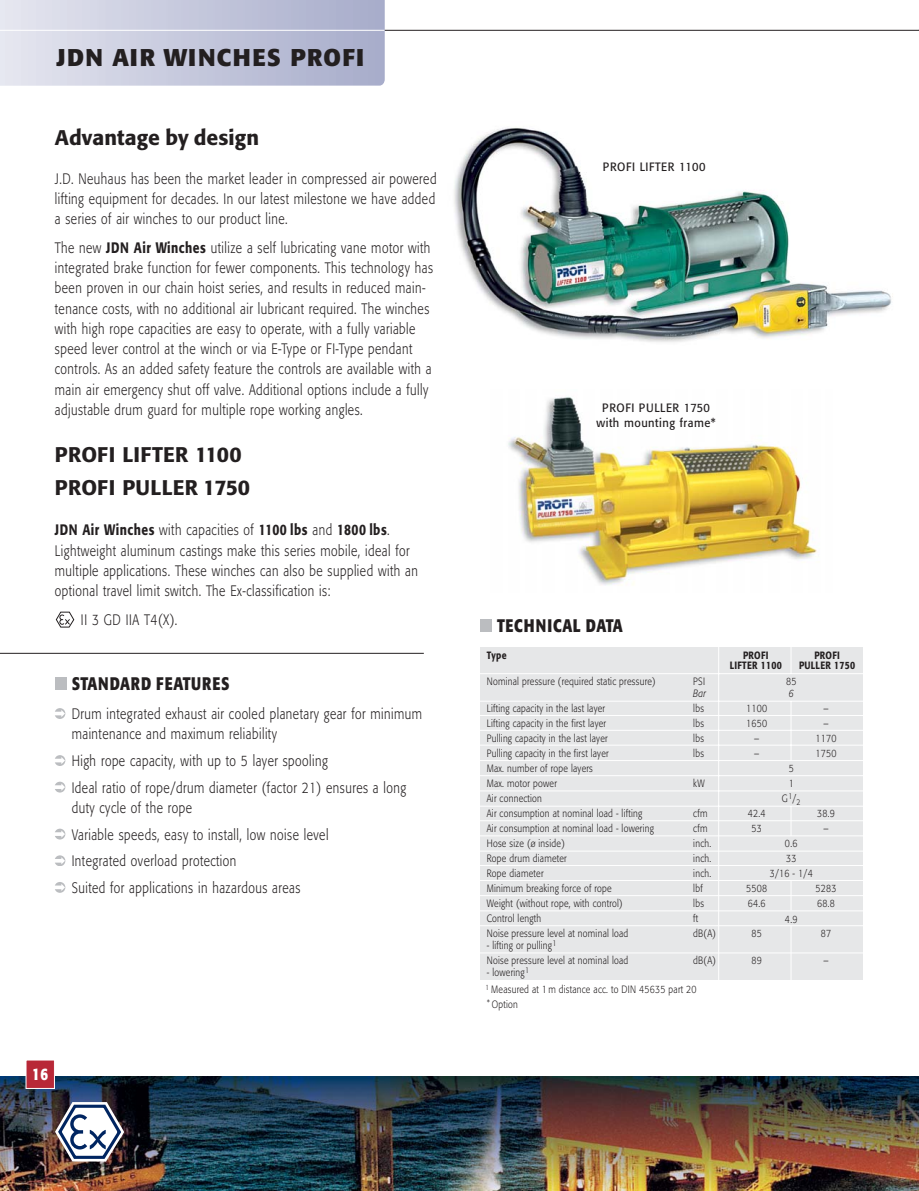
<style>
.page{position:relative;width:919px;height:1191px;background:#fff}
.page>*{position:absolute;margin:0;border:0;box-sizing:border-box;transform-origin:0 0}
.t1{font:700 24px "Formata";letter-spacing:.055em;color:#231f20}
.t2{font:500 21px/32px "Formata";letter-spacing:.005em;color:#231f20}
.t3{font:700 18px "Formata";letter-spacing:.04em;color:#231f20;scale:.8 1}
.t4{font:700 16.5px "Formata";color:#fff;scale:.8 1}
.t5{font:300 15px/20.2px "Formata";letter-spacing:.04em;color:#231f20;scale:.8 1}
.t6{font:12px/15px "Formata";letter-spacing:.045em;color:#231f20;text-align:center;scale:.92 1}
.t7{font:300 10.5px/15px "Formata";letter-spacing:.03em;color:#231f20;scale:.83 1}
.t8{font:500 10.5px/10.5px "Formata";letter-spacing:.03em;color:#231f20;text-align:center;scale:.83 1}
.t9{font:italic 300 10.5px "Formata";color:#231f20;scale:.83 1}
.s1{font-weight:500}
</style>
<div class="page">
<img style="left:0;top:1076px;width:918px;height:114px">
<hr style="left:0;top:30px;width:918px;height:1px;background:#231f20">
<svg style="left:0;top:1px;width:384px;height:84px;background:#c5c8dc"></svg>
<hr style="left:0;top:30px;width:384px;height:1px;background:#fff">
<div style="left:26px;top:1060px;width:28px;height:28px;background:#b82837"></div>
<div style="left:26px;top:1059px;width:29px;height:29px;border:1px solid #fff"></div>
<svg style="left:55px;top:1102px;width:69px;height:59px"></svg>
<hr style="left:0;top:653px;width:424px;height:1px;background:#231f20">
<div style="left:55px;top:677px;width:11px;height:13px;background:#bbbdc0"></div>
<svg style="left:55px;top:708px;width:10px;height:10px"></svg>
<svg style="left:55px;top:755px;width:10px;height:10px"></svg>
<svg style="left:55px;top:781px;width:10px;height:11px"></svg>
<svg style="left:55px;top:828px;width:10px;height:11px"></svg>
<svg style="left:55px;top:855px;width:10px;height:11px"></svg>
<svg style="left:55px;top:882px;width:10px;height:10px"></svg>
<img style="left:454px;top:128px;width:439px;height:214px">
<img style="left:508px;top:396px;width:309px;height:189px">
<div style="left:480px;top:619px;width:12px;height:12px;background:#bbbdc0"></div>
<div style="left:480px;top:647px;width:383px;height:333px;background:#e6e7e8"></div>
<hr style="left:479px;top:673px;width:385px;height:1px;background:#fff">
<hr style="left:718px;top:646px;width:1px;height:334px;background:#fff">
<svg style="left:790px;top:647px;width:1px;height:26px"></svg>
<hr style="left:790px;top:701px;width:1px;height:59px;background:#fff">
<hr style="left:790px;top:806px;width:1px;height:30px;background:#fff">
<hr style="left:790px;top:880px;width:1px;height:30px;background:#fff">
<hr style="left:790px;top:925px;width:1px;height:56px;background:#fff">
<hr style="left:479px;top:701px;width:385px;height:1px;background:#fff">
<hr style="left:479px;top:715px;width:385px;height:1px;background:#fff">
<hr style="left:479px;top:730px;width:385px;height:1px;background:#fff">
<hr style="left:479px;top:745px;width:385px;height:1px;background:#fff">
<hr style="left:479px;top:760px;width:385px;height:1px;background:#fff">
<hr style="left:479px;top:775px;width:385px;height:1px;background:#fff">
<hr style="left:479px;top:790px;width:385px;height:1px;background:#fff">
<hr style="left:479px;top:806px;width:385px;height:1px;background:#fff">
<hr style="left:479px;top:820px;width:385px;height:1px;background:#fff">
<hr style="left:479px;top:835px;width:385px;height:1px;background:#fff">
<hr style="left:479px;top:850px;width:385px;height:1px;background:#fff">
<hr style="left:479px;top:865px;width:385px;height:1px;background:#fff">
<hr style="left:479px;top:880px;width:385px;height:1px;background:#fff">
<hr style="left:479px;top:895px;width:385px;height:1px;background:#fff">
<hr style="left:479px;top:910px;width:385px;height:1px;background:#fff">
<hr style="left:479px;top:925px;width:385px;height:1px;background:#fff">
<hr style="left:479px;top:952px;width:385px;height:1px;background:#fff">
<svg style="left:55px;top:611px;width:19px;height:17px"></svg>
<h1 class="t1" style="left:56px;top:47px;width:309px">JDN AIR WINCHES PROFI</h1>
<h2 class="t2" style="left:55px;top:123px;width:206px">Advantage by design</h2>
<p class="t5" style="left:55px;top:169px;width:478px;text-align:justify">J.D. Neuhaus has been the market leader in compressed air powered lifting equipment for decades. In our latest milestone we have added a series of air winches to our product line.</p>
<p class="t5" style="left:55px;top:238px;width:474px">The new <span class="s1">JDN Air Winches</span> utilize a self lubricating vane motor with integrated brake function for fewer components. This technology has been proven in our chain hoist series, and results in reduced main&shy;tenance costs, with no additional air lubricant required. The winches with high rope capacities are easy to operate, with a fully variable speed lever control at the winch or via E-Type or FI-Type pendant controls. As an added safety feature the controls are available with a main air emergency shut off valve. Additional options include a fully adjustable drum guard for multiple rope working angles.</p>
<h2 class="t2" style="left:55px;top:441px;width:197px">PROFI LIFTER 1100<br>PROFI PULLER 1750</h2>
<p class="t5" style="left:55px;top:521px;width:455px"><span class="s1">JDN Air Winches</span> with capacities of <span class="s1">1100 lbs</span> and <span class="s1">1800 lbs</span>.<br>Lightweight aluminum castings make this series mobile, ideal for multiple applications. These winches can also be supplied with an optional travel limit switch. The Ex-classification is:</p>
<p class="t5" style="left:81px;top:610px;width:122px">II 3 GD IIA T4(X).</p>
<p class="t3" style="left:72px;top:676px;width:199px">STANDARD FEATURES</p>
<p class="t5" style="left:72px;top:705px;width:439px">Drum integrated exhaust air cooled planetary gear for minimum maintenance and maximum reliability</p>
<p class="t5" style="left:72px;top:748px;width:419px;line-height:26.7px">High rope capacity, with up to 5 layer spooling<br>Ideal ratio of rope/drum diameter (factor 21) ensures a long</p>
<p class="t5" style="left:72px;top:795px;width:322px;line-height:26.7px">duty cycle of the rope<br>Variable speeds, easy to install, low noise level Integrated overload protection<br>Suited for applications in hazardous areas</p>
<p class="t4" style="left:32px;top:1066px;width:21px">16</p>
<p class="t6" style="left:603px;top:160px;width:113px">PROFI LIFTER 1100</p>
<p class="t6" style="left:596px;top:401px;width:131px">PROFI PULLER 1750 with mounting frame*</p>
<p class="t3" style="left:497px;top:617px;width:159px">TECHNICAL DATA</p>
<p class="t8" style="left:486px;top:650px;width:25px">Type</p>
<p class="t7" style="left:486px;top:674px;width:205px">Nominal pressure (required static pressure)</p>
<p class="t7" style="left:693px;top:674px;width:16px">PSI</p>
<p class="t9" style="left:693px;top:689px;width:17px">Bar</p>
<p class="t7" style="left:486px;top:701px;width:144px">Lifting capacity in the last layer</p>
<p class="t7" style="left:693px;top:701px;width:14px">lbs</p>
<p class="t7" style="left:746px;top:701px;width:27px">1100</p>
<p class="t7" style="left:823px;top:701px;width:8px">–</p>
<p class="t7" style="left:486px;top:716px;width:145px">Lifting capacity in the first layer</p>
<p class="t7" style="left:693px;top:716px;width:14px">lbs</p>
<p class="t7" style="left:746px;top:716px;width:27px">1650</p>
<p class="t7" style="left:823px;top:716px;width:8px">–</p>
<p class="t7" style="left:486px;top:731px;width:147px">Pulling capacity in the last layer</p>
<p class="t7" style="left:693px;top:731px;width:14px">lbs</p>
<p class="t7" style="left:754px;top:731px;width:8px">–</p>
<p class="t7" style="left:815px;top:731px;width:27px">1170</p>
<p class="t7" style="left:486px;top:746px;width:148px">Pulling capacity in the first layer</p>
<p class="t7" style="left:693px;top:746px;width:14px">lbs</p>
<p class="t7" style="left:754px;top:746px;width:8px">–</p>
<p class="t7" style="left:815px;top:746px;width:27px">1750</p>
<p class="t7" style="left:486px;top:761px;width:129px">Max. number of rope layers<br>Max. motor power</p>
<p class="t8" style="left:729px;top:650px;width:64px">PROFI<br>LIFTER 1100</p>
<p class="t8" style="left:799px;top:650px;width:69px">PROFI<br>PULLER 1750</p>
<p class="t7" style="left:786px;top:675px;width:14px">85</p>
<p class="t9" style="left:788px;top:689px;width:8px">6</p>
<p class="t7" style="left:781px;top:762px;width:24px;text-align:center">5<br>1<br>G<sup>1</sup>/<sub>2</sub></p>
<p class="t7" style="left:769px;top:837px;width:53px;text-align:center">0.6<br>33<br>3/16 - 1/4</p>
<p class="t7" style="left:785px;top:912px;width:17px">4.9</p>
<p class="t7" style="left:693px;top:776px;width:15px">kW</p>
<p class="t7" style="left:486px;top:791px;width:189px">Air connection<br>Air consumption at nominal load - lifting</p>
<p class="t7" style="left:693px;top:806px;width:19px">cfm</p>
<p class="t7" style="left:747px;top:806px;width:23px">42.4</p>
<p class="t7" style="left:817px;top:806px;width:23px">38.9</p>
<p class="t7" style="left:486px;top:821px;width:203px">Air consumption at nominal load - lowering</p>
<p class="t7" style="left:693px;top:821px;width:19px">cfm</p>
<p class="t7" style="left:751px;top:821px;width:14px">53</p>
<p class="t7" style="left:823px;top:821px;width:8px">–</p>
<p class="t7" style="left:486px;top:836px;width:95px">Hose size (ø inside)</p>
<p class="t7" style="left:693px;top:836px;width:23px">inch.</p>
<p class="t7" style="left:486px;top:851px;width:98px">Rope drum diameter</p>
<p class="t7" style="left:693px;top:851px;width:23px">inch.</p>
<p class="t7" style="left:486px;top:866px;width:70px">Rope diameter</p>
<p class="t7" style="left:693px;top:866px;width:23px">inch.</p>
<p class="t7" style="left:486px;top:881px;width:152px">Minimum breaking force of rope</p>
<p class="t7" style="left:693px;top:881px;width:13px">lbf</p>
<p class="t7" style="left:746px;top:881px;width:27px">5508</p>
<p class="t7" style="left:815px;top:881px;width:27px">5283</p>
<p class="t7" style="left:486px;top:896px;width:165px">Weight (without rope, with control)</p>
<p class="t7" style="left:693px;top:896px;width:14px">lbs</p>
<p class="t7" style="left:747px;top:896px;width:23px">64.6</p>
<p class="t7" style="left:817px;top:896px;width:23px">68.8</p>
<p class="t7" style="left:486px;top:911px;width:67px">Control length</p>
<p class="t7" style="left:693px;top:911px;width:8px">ft</p>
<p class="t7" style="left:486px;top:926px;width:172px">Noise pressure level at nominal load</p>
<p class="t7" style="left:693px;top:926px;width:29px">dB(A)</p>
<p class="t7" style="left:751px;top:926px;width:14px">85</p>
<p class="t7" style="left:820px;top:926px;width:14px">87</p>
<p class="t7" style="left:486px;top:938px;width:172px">- lifting or pulling<sup>1<br></sup>Noise pressure level at nominal load</p>
<p class="t7" style="left:693px;top:953px;width:29px">dB(A)</p>
<p class="t7" style="left:751px;top:953px;width:14px">89</p>
<p class="t7" style="left:823px;top:953px;width:8px">–</p>
<p class="t7" style="left:486px;top:965px;width:52px">- lowering<sup>1</sup></p>
<p class="t7" style="left:485px;top:983px;width:256px"><sup>1</sup> Measured at 1m distance acc. to DIN 45635 part 20 <sup>*</sup> Option</p>
</div>
